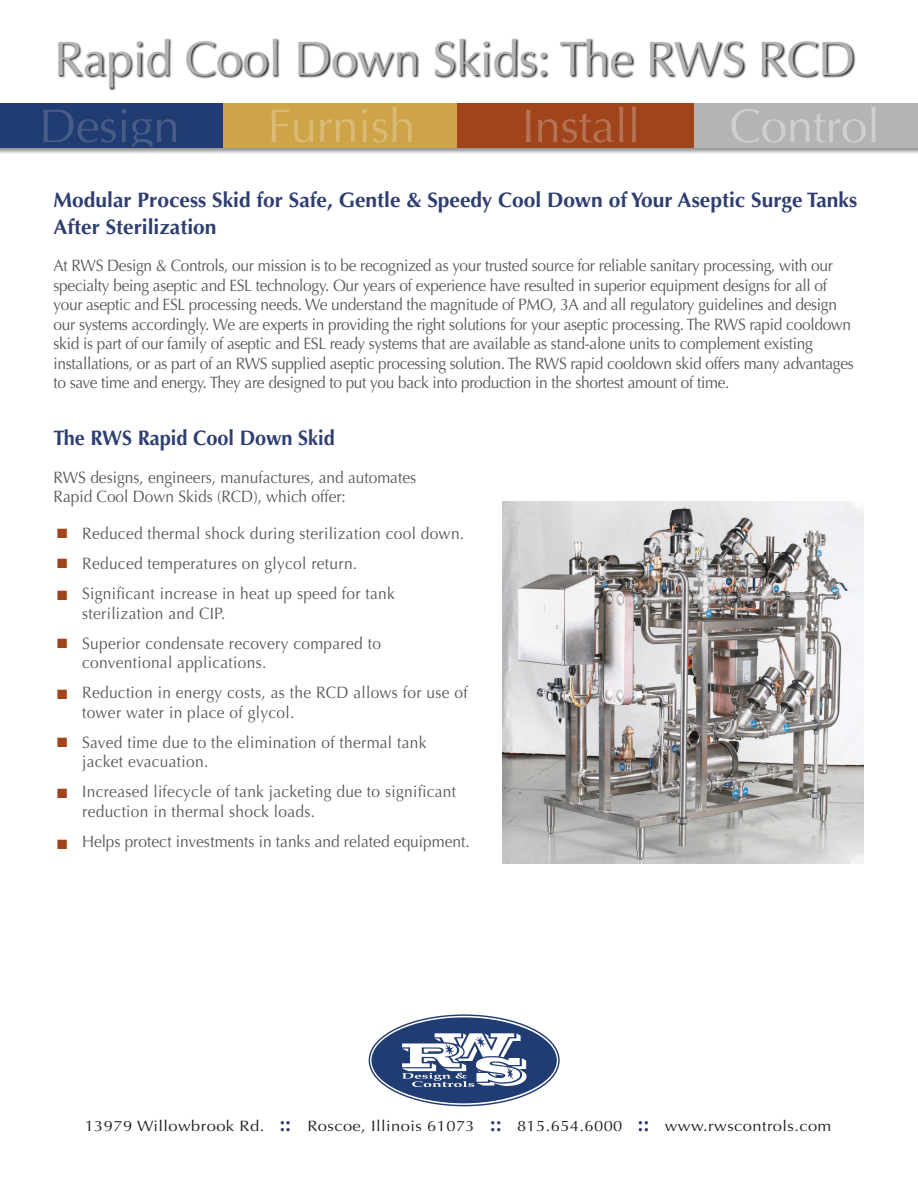
<style>
.page{position:relative;width:918px;height:1188px;background:#fff}
.page>*{position:absolute;margin:0;border:0;box-sizing:border-box;transform-origin:0 0}
.t1{font:48px "Optima";letter-spacing:-.01em;color:#b1b3b5}
.t2{font:700 21px/27px "Optima";color:#2e3e71}
.t3{font:700 21px "Optima";color:#2e3e71;scale:.95 1}
.t4{font:16.5px/19.5px "Optima";letter-spacing:-.02em;color:#59595b;scale:.94 1}
.t5{font:16.5px/30px "Optima";letter-spacing:.02em;color:#59595b;scale:.94 1}
.t6{font:16.5px/30px "Optima";color:#59595b;scale:.94 1}
.t7{font:15px "Optima";letter-spacing:.025em;color:#231f20;scale:1.1 1}
.t8{font:13.5px "Zapf Dingbats ITC";color:#9f441b}
.s1{font-weight:700;font-size:21px;color:#2e3e71}
</style>
<div class="page">
<svg style="left:58px;top:39px;width:798px;height:52px"></svg>
<div style="left:0;top:103px;width:918px;height:52px;background:#231f20;opacity:.51"></div>
<div style="left:0;top:103px;width:223px;height:44px;background:#213b73"></div>
<div style="left:223px;top:103px;width:236px;height:44px;background:#cea448"></div>
<div style="left:458px;top:103px;width:237px;height:44px;background:#9f441b"></div>
<div style="left:695px;top:103px;width:223px;height:44px;background:#b2b4b6"></div>
<svg style="left:271px;top:106px;width:141px;height:37px"></svg>
<svg style="left:526px;top:106px;width:110px;height:37px"></svg>
<svg style="left:731px;top:107px;width:145px;height:36px"></svg>
<svg style="left:43px;top:109px;width:133px;height:38px"></svg>
<svg style="left:369px;top:1015px;width:190px;height:91px"></svg>
<div style="left:371px;top:1017px;width:186px;height:86px;background:#213b73;border-radius:50%"></div>
<svg style="left:402px;top:1033px;width:125px;height:54px"></svg>
<img style="left:502px;top:502px;width:362px;height:361px">
<h1 class="t1" style="left:54px;top:31px;width:803px">Rapid Cool Down Skids: The RWS RCD</h1>
<p class="t2" style="left:54px;top:186px;width:805px">Modular Process Skid for Safe, Gentle &amp; Speedy Cool Down of Your Aseptic Surge Tanks<br>After Sterilization</p>
<p class="t4" style="left:54px;top:256px;width:853px">At RWS Design &amp; Controls, our mission is to be recognized as your trusted source for reliable sanitary processing, with our specialty being aseptic and ESL technology. Our years of experience have resulted in superior equipment designs for all of your aseptic and ESL processing needs. We understand the magnitude of PMO, 3A and all regulatory guidelines and design our systems accordingly. We are experts in providing the right solutions for your aseptic processing. The RWS rapid cooldown skid is part of our family of aseptic and ESL ready systems that are available as stand-alone units to complement existing installations, or as part of an RWS supplied aseptic processing solution. The RWS rapid cooldown skid offers many advantages to save time and energy. They are designed to put you back into production in the shortest amount of time.</p>
<p class="t3" style="left:54px;top:426px;width:298px">The RWS Rapid Cool Down Skid</p>
<p class="t6" style="left:54px;top:467px;width:387px;line-height:19.5px">RWS designs, engineers, manufactures, and automates<br>Rapid Cool Down Skids (RCD), which offer:</p>
<p class="t8" style="left:57px;top:527px;width:12px">■</p>
<p class="t8" style="left:57px;top:557px;width:12px">■</p>
<p class="t8" style="left:57px;top:589px;width:12px">■</p>
<p class="t8" style="left:57px;top:637px;width:12px">■</p>
<p class="t5" style="left:82px;top:519px;width:408px">Reduced thermal shock during sterilization cool down.<br>Reduced temperatures on glycol return.<br>Significant increase in heat up speed for tank</p>
<p class="t5" style="left:82px;top:598px;width:319px">sterilization and CIP.<br>Superior condensate recovery compared to</p>
<p class="t5" style="left:82px;top:648px;width:412px">conventional applications.<br>Reduction in energy costs, as the RCD allows for use of</p>
<p class="t5" style="left:82px;top:697px;width:368px">tower water in place of glycol.<br>Saved time due to the elimination of thermal tank</p>
<p class="t5" style="left:82px;top:747px;width:399px">jacket evacuation.<br>Increased lifecycle of tank jacketing due to significant</p>
<p class="t6" style="left:82px;top:796px;width:414px">reduction in thermal shock loads.<br>Helps protect investments in tanks and related equipment.</p>
<p class="t8" style="left:57px;top:688px;width:12px">■</p>
<p class="t8" style="left:57px;top:736px;width:12px">■</p>
<p class="t8" style="left:57px;top:787px;width:12px">■</p>
<p class="t8" style="left:57px;top:838px;width:12px">■</p>
<p class="t7" style="left:85px;top:1117px;width:680px">13979 Willowbrook Rd. <span class="s1">::</span> Roscoe, Illinois 61073 <span class="s1">::</span> 815.654.6000 <span class="s1">::</span> www.rwscontrols.com</p>
</div>
